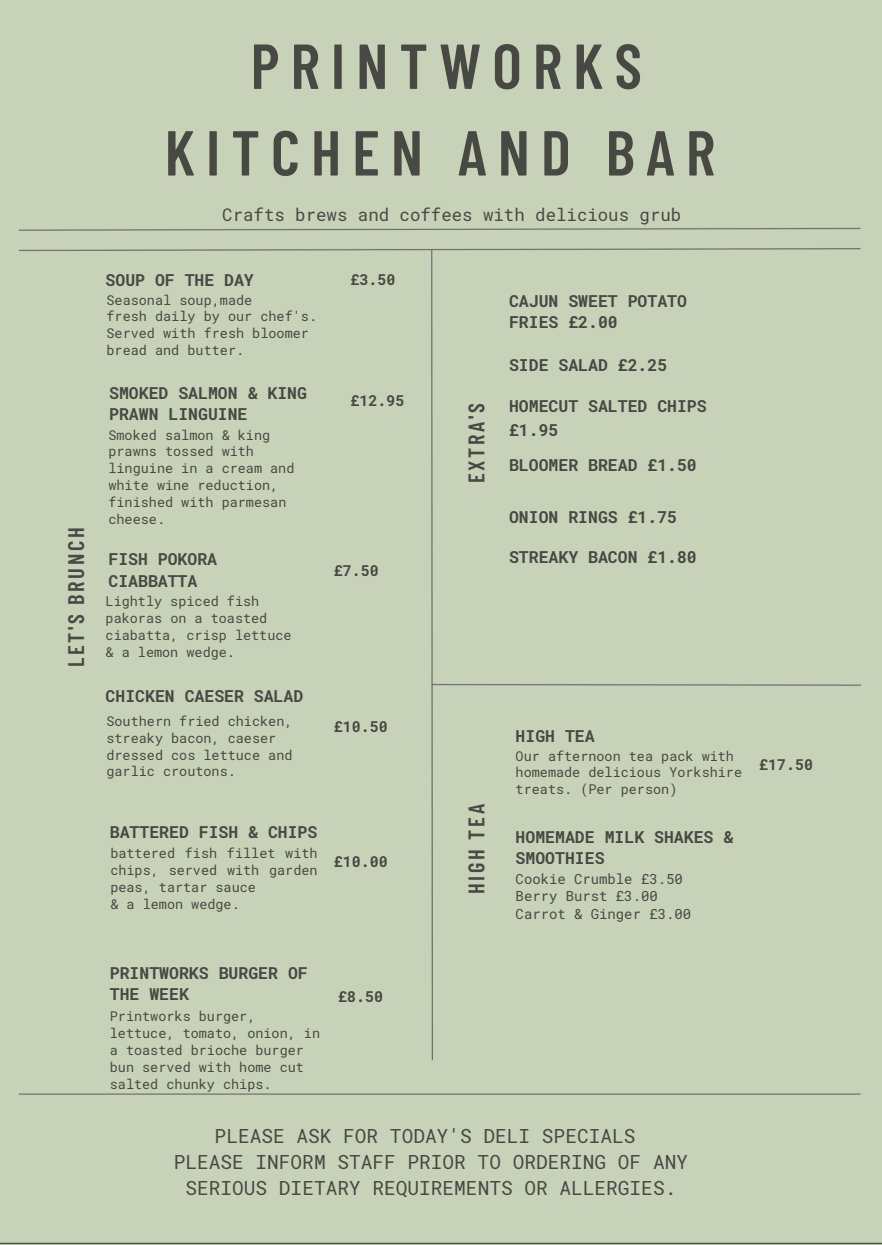
<style>
.page{position:relative;width:882px;height:1245px;background:#fff}
.page>*{position:absolute;margin:0;border:0;box-sizing:border-box;transform-origin:0 0}
.t1{font:600 63.3px/86.7px "Barlow Condensed";letter-spacing:.175em;color:#474942;text-align:center}
.t2{font:600 22.5px "Barlow Condensed";letter-spacing:.115em;color:#474942}
.t3{font:19.5px/25.8px "Roboto Mono";color:#474942;text-align:center}
.t4{font:17.4px "Roboto Mono";color:#474942}
.t5{font:700 16.5px/21.3px "Roboto Mono";color:#474942}
.t6{font:700 15px "Roboto Mono";color:#474942}
.t7{font:13.95px/17.4px "Roboto Mono";color:#474942}
.t8{font:13.5px/16.8px "Roboto Mono";color:#474942}
</style>
<div class="page">
<div style="left:0;top:0;width:881px;height:1245px;background:#c8d2b9"></div>
<p class="t2" style="left:62px;top:667px;width:141px;rotate:-90deg">LET'S BRUNCH</p>
<h3 class="t1" style="left:165px;top:20px;width:551px">PRINTWORKS<br>KITCHEN AND BAR</h3>
<h3 class="t4" style="left:222px;top:202px;width:460px">Crafts brews and coffees with delicious grub</h3>
<h4 class="t5" style="left:106px;top:269px;width:150px">SOUP OF THE DAY</h4>
<h5 class="t8" style="left:106px;top:291px;width:147px">Seasonal soup,made</h5>
<h3 class="t8" style="left:106px;top:308px;width:212px">fresh daily by our chef's.<br>Served with fresh bloomer bread and butter.</h3>
<h3 class="t5" style="left:109px;top:382px;width:199px">SMOKED SALMON &amp; KING<br>PRAWN LINGUINE</h3>
<h1 class="t8" style="left:108px;top:426px;width:187px">Smoked salmon &amp; king prawns tossed with linguine in a cream and white wine reduction, finished with parmesan cheese.</h1>
<h1 class="t5" style="left:108px;top:547px;width:110px;line-height:22.5px">FISH POKORA<br>CIABBATTA</h1>
<h3 class="t8" style="left:106px;top:592px;width:187px">Lightly spiced fish pakoras on a toasted ciabatta, crisp lettuce &amp; a lemon wedge.</h3>
<p class="t5" style="left:106px;top:685px;width:199px">CHICKEN CAESER SALAD</p>
<h3 class="t8" style="left:106px;top:712px;width:187px">Southern fried chicken, streaky bacon, caeser dressed cos lettuce and garlic croutons.</h3>
<h1 class="t6" style="left:350px;top:269px;width:46px">£3.50</h1>
<h3 class="t6" style="left:350px;top:390px;width:55px">£12.95</h3>
<p class="t6" style="left:333px;top:560px;width:46px">£7.50</p>
<h5 class="t6" style="left:333px;top:716px;width:55px">£10.50</h5>
<h3 class="t5" style="left:110px;top:821px;width:209px">BATTERED FISH &amp; CHIPS</h3>
<h3 class="t8" style="left:110px;top:844px;width:209px;text-align:justify">battered fish fillet with chips, served with garden peas, tartar sauce</h3>
<p class="t8" style="left:110px;top:895px;width:131px">&amp; a lemon wedge.</p>
<p class="t6" style="left:333px;top:851px;width:55px">£10.00</p>
<p class="t5" style="left:110px;top:961px;width:199px">PRINTWORKS BURGER OF<br>THE WEEK</p>
<h3 class="t8" style="left:110px;top:1008px;width:147px">Printworks burger,</h3>
<h3 class="t8" style="left:110px;top:1024px;width:212px">lettuce, tomato, onion, in a toasted brioche burger bun served with home cut salted chunky chips.</h3>
<p class="t6" style="left:338px;top:986px;width:46px">£8.50</p>
<h5 class="t2" style="left:461px;top:483px;width:81px;rotate:-90deg">EXTRA'S</h5>
<h3 class="t5" style="left:509px;top:290px;width:179px">CAJUN SWEET POTATO<br>FRIES £2.00</h3>
<p class="t5" style="left:509px;top:354px;width:159px">SIDE SALAD £2.25</p>
<p class="t5" style="left:509px;top:393px;width:199px;line-height:24.8px">HOMECUT SALTED CHIPS £1.95</p>
<h5 class="t5" style="left:509px;top:454px;width:189px">BLOOMER BREAD £1.50</h5>
<h5 class="t5" style="left:509px;top:506px;width:169px">ONION RINGS £1.75</h5>
<h5 class="t5" style="left:509px;top:546px;width:189px">STREAKY BACON £1.80</h5>
<p class="t2" style="left:461px;top:894px;width:91px;rotate:-90deg">HIGH TEA</p>
<p class="t5" style="left:515px;top:725px;width:80px">HIGH TEA</p>
<h3 class="t8" style="left:515px;top:747px;width:228px">Our afternoon tea pack with homemade delicious Yorkshire treats. (Per person)</h3>
<h5 class="t5" style="left:515px;top:826px;width:219px">HOMEMADE MILK SHAKES &amp;<br>SMOOTHIES</h5>
<p class="t7" style="left:515px;top:870px;width:168px">Cookie Crumble £3.50<br>Berry Burst £3.00</p>
<p class="t7" style="left:515px;top:905px;width:177px">Carrot &amp; Ginger £3.00</p>
<h2 class="t3" style="left:174px;top:1122px;width:515px">PLEASE ASK FOR TODAY'S DELI SPECIALS<br>PLEASE INFORM STAFF PRIOR TO ORDERING OF ANY<br>SERIOUS DIETARY REQUIREMENTS OR ALLERGIES.</h2>
<p class="t6" style="left:758px;top:754px;width:55px">£17.50</p>
</div>
